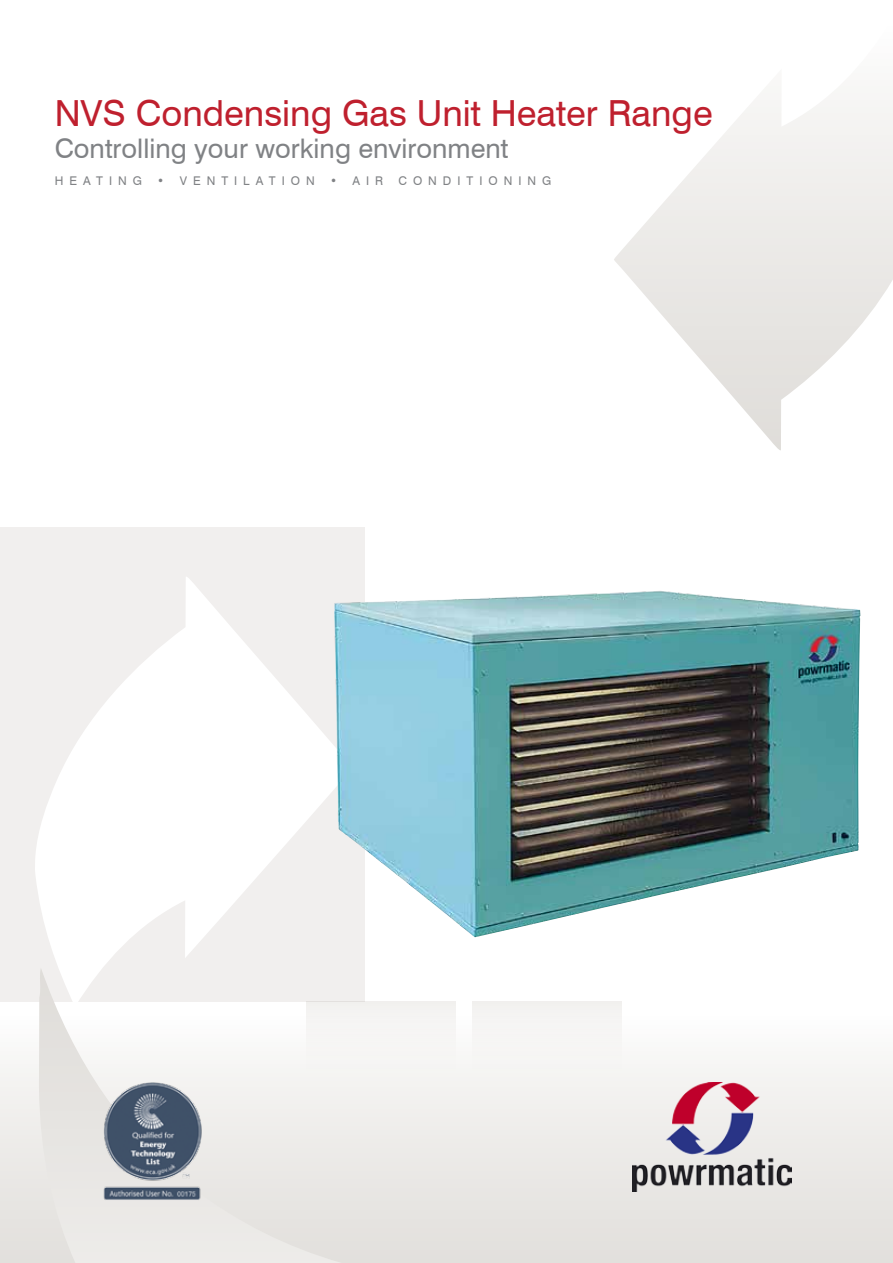
<style>
.page{position:relative;width:893px;height:1263px;background:#fff}
.page>*{position:absolute;margin:0;border:0;box-sizing:border-box;transform-origin:0 0}
.t1{font:36px "Swiss 721 BT";color:#bf202e}
.t2{font:27px "Swiss 721 BT";color:#808285}
.t3{font:12px "Swiss 721 BT";letter-spacing:.5em;color:#808285}
</style>
<div class="page">
<div style="left:1px;top:927px;width:892px;height:336px;background:linear-gradient(to bottom,#fff,#e2dfdb)"></div>
<div style="left:0;top:528px;width:364px;height:474px;background:#f1efee"></div>
<svg style="left:35px;top:577px;width:318px;height:430px;fill:#fff"></svg>
<svg style="left:39px;top:968px;width:303px;height:295px"></svg>
<svg style="left:614px;top:100px;width:279px;height:351px"></svg>
<div style="left:307px;top:1002px;width:149px;height:170px;background:#f3f2f0"></div>
<div style="left:473px;top:1002px;width:148px;height:170px;background:#f3f2f0"></div>
<img style="left:632px;top:1082px;width:160px;height:109px">
<img style="left:334px;top:591px;width:526px;height:346px">
<img style="left:102px;top:1080px;width:102px;height:121px">
<h1 class="t1" style="left:55px;top:91px;width:660px">NVS Condensing Gas Unit Heater Range</h1>
<h2 class="t2" style="left:55px;top:132px;width:455px">Controlling your working environment</h2>
<p class="t3" style="left:55px;top:174px;width:89px">heating</p>
<p class="t3" style="left:157px;top:174px;width:159px">• ventilation</p>
<p class="t3" style="left:330px;top:174px;width:55px">• AI R</p>
<p class="t3" style="left:398px;top:174px;width:27px">C ON</p>
<p class="t3" style="left:443px;top:174px;width:28px">D ITIONING</p>
</div>
